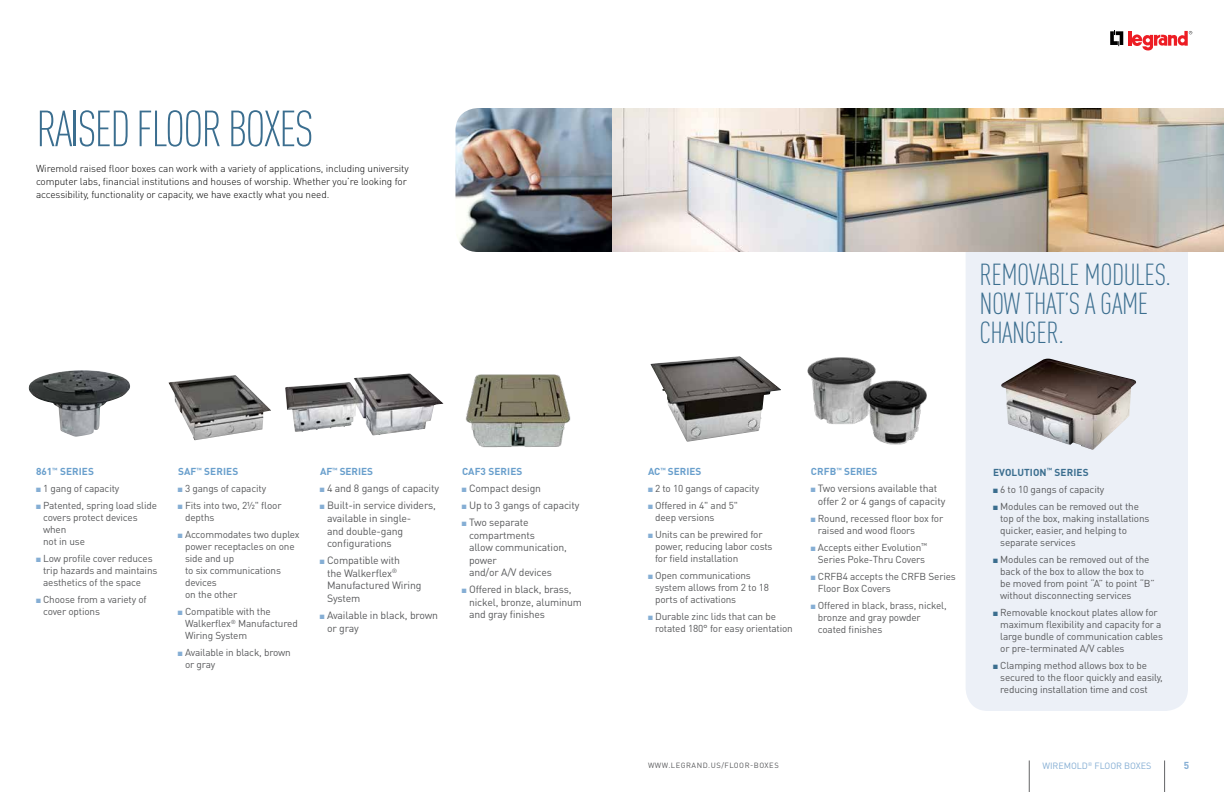
<style>
.page{position:relative;width:1224px;height:792px;background:#fff}
.page>*{position:absolute;margin:0;border:0;box-sizing:border-box;transform-origin:0 0}
.t1{font:300 condensed 50px "DIN Pro";letter-spacing:-.04em;color:#3b6e8f}
.t2{font:300 condensed 30px/29px "DIN Pro";letter-spacing:-.015em;color:#3b6e8f}
.t3{font:10.5px/12.6px "DIN Pro";letter-spacing:-.015em;color:#58595b}
.t4{font:10.4px/12.5px "DIN Pro";letter-spacing:-.015em;color:#58595b}
.t5{font:10px/12px "DIN Pro";letter-spacing:-.015em;color:#58595b}
.t6{font:300 10px/13px "DIN Pro";letter-spacing:-.01em;color:#000}
.t7{font:700 10px "DIN Pro";letter-spacing:.005em;color:#699fcc}
.t8{font:700 10px "DIN Pro";letter-spacing:.01em;color:#3b6e8f}
.t9{font:700 10px "DIN Pro";color:#85aed4}
.t10{font:9px "DIN Pro";letter-spacing:-.005em;color:#85aed4}
.t11{font:7.5px "DIN Pro";letter-spacing:.07em;color:#58595b}
.s1{color:#85aed4}
.s2{color:#3b6e8f}
</style>
<div class="page">
<div style="left:966px;top:252px;width:222px;height:459px;background:#ecf0f7"></div>
<img style="left:455px;top:108px;width:769px;height:144px">
<img style="left:1001px;top:359px;width:135px;height:91px">
<img style="left:168px;top:375px;width:103px;height:65px">
<img style="left:29px;top:370px;width:101px;height:67px">
<img style="left:285px;top:374px;width:124px;height:61px">
<img style="left:651px;top:356px;width:130px;height:86px">
<hr style="left:1029px;top:760px;width:1px;height:32px;background:#636466">
<hr style="left:1164px;top:760px;width:1px;height:32px;background:#636466">
<svg style="left:1110px;top:30px;width:13px;height:16px"></svg>
<hr style="left:1128px;top:31px;width:3px;height:15px;background:#ed1d24">
<svg style="left:1132px;top:31px;width:60px;height:20px"></svg>
<img style="left:807px;top:357px;width:120px;height:88px">
<img style="left:465px;top:374px;width:106px;height:74px">
<h1 class="t1" style="left:36px;top:100px;width:279px">RAISED FLOOR BOXES</h1>
<p class="t6" style="left:36px;top:162px;width:374px">Wiremold raised floor boxes can work with a variety of applications, including university computer labs, financial institutions and houses of worship. Whether you’re looking for accessibility, functionality or capacity, we have exactly what you need.</p>
<p class="t7" style="left:36px;top:465px;width:60px">861<sup>™</sup> SERIES</p>
<p class="t5" style="left:36px;top:482px;width:85px"><span class="s1">■</span> 1 gang of capacity</p>
<p class="t5" style="left:43px;top:499px;width:116px;text-indent:-7px"><span class="s1">■</span> Patented, spring load slide covers protect devices when<br>not in use</p>
<p class="t5" style="left:43px;top:552px;width:116px;text-indent:-7px"><span class="s1">■</span> Low profile cover reduces trip hazards and maintains aesthetics of the space</p>
<p class="t5" style="left:43px;top:593px;width:105px;text-indent:-7px"><span class="s1">■</span> Choose from a variety of cover options</p>
<p class="t7" style="left:178px;top:465px;width:62px">SAF<sup>™</sup> SERIES</p>
<p class="t5" style="left:178px;top:482px;width:90px"><span class="s1">■</span> 3 gangs of capacity</p>
<p class="t5" style="left:185px;top:499px;width:98px;text-indent:-7px"><span class="s1">■</span> Fits into two, 2½" floor depths</p>
<p class="t5" style="left:185px;top:528px;width:116px;text-indent:-7px"><span class="s1">■</span> Accommodates two duplex power receptacles on one side and up<br>to six communications devices<br>on the other</p>
<p class="t5" style="left:185px;top:605px;width:114px;text-indent:-7px"><span class="s1">■</span> Compatible with the<br>Walkerflex<sup>®</sup> Manufactured<br>Wiring System</p>
<p class="t5" style="left:185px;top:646px;width:107px;text-indent:-7px"><span class="s1">■</span> Available in black, brown or gray</p>
<p class="t7" style="left:320px;top:465px;width:54px">AF<sup>™</sup> SERIES</p>
<p class="t3" style="left:320px;top:482px;width:121px"><span class="s1">■</span> 4 and 8 gangs of capacity</p>
<p class="t3" style="left:327px;top:499px;width:110px;text-indent:-7px"><span class="s1">■</span> Built-in service dividers, available in single-<br>and double-gang configurations</p>
<p class="t3" style="left:327px;top:554px;width:96px;text-indent:-7px"><span class="s1">■</span> Compatible with<br>the Walkerflex<sup>®<br></sup>Manufactured Wiring<br>System</p>
<p class="t3" style="left:327px;top:609px;width:113px;text-indent:-7px"><span class="s1">■</span> Available in black, brown or gray</p>
<p class="t7" style="left:462px;top:465px;width:62px">CAF3 SERIES</p>
<p class="t4" style="left:462px;top:482px;width:81px"><span class="s1">■</span> Compact design</p>
<p class="t4" style="left:462px;top:499px;width:119px"><span class="s1">■</span> Up to 3 gangs of capacity</p>
<p class="t4" style="left:469px;top:516px;width:99px;text-indent:-7px"><span class="s1">■</span> Two separate compartments<br>allow communication, power<br>and/or A/V devices</p>
<p class="t4" style="left:469px;top:583px;width:115px;text-indent:-7px"><span class="s1">■</span> Offered in black, brass, nickel, bronze, aluminum and gray finishes</p>
<h2 class="t2" style="left:979px;top:261px;width:193px">REMOVABLE MODULES.<br>NOW THAT’S A GAME<br>CHANGER.</h2>
<p class="t7" style="left:648px;top:465px;width:55px">AC<sup>™</sup> SERIES</p>
<p class="t5" style="left:648px;top:482px;width:113px"><span class="s1">■</span> 2 to 10 gangs of capacity</p>
<p class="t5" style="left:655px;top:499px;width:84px;text-indent:-7px"><span class="s1">■</span> Offered in 4" and 5" deep versions</p>
<p class="t5" style="left:655px;top:528px;width:119px;text-indent:-7px"><span class="s1">■</span> Units can be prewired for power, reducing labor costs for field installation</p>
<p class="t5" style="left:655px;top:569px;width:116px;text-indent:-7px"><span class="s1">■</span> Open communications system allows from 2 to 18 ports of activations</p>
<p class="t5" style="left:655px;top:610px;width:139px;text-indent:-7px"><span class="s1">■</span> Durable zinc lids that can be rotated 180° for easy orientation</p>
<p class="t7" style="left:811px;top:465px;width:68px">CRFB<sup>™</sup> SERIES</p>
<p class="t4" style="left:818px;top:482px;width:129px;text-indent:-7px"><span class="s1">■</span> Two versions available that offer 2 or 4 gangs of capacity</p>
<p class="t5" style="left:818px;top:512px;width:127px;text-indent:-7px"><span class="s1">■</span> Round, recessed floor box for raised and wood floors</p>
<p class="t5" style="left:811px;top:541px;width:118px;text-align:center"><span class="s1">■</span> Accepts either Evolution<sup>™<br></sup>Series Poke-Thru Covers</p>
<p class="t5" style="left:818px;top:570px;width:140px;text-indent:-7px"><span class="s1">■</span> CRFB4 accepts the CRFB Series<br>Floor Box Covers</p>
<p class="t5" style="left:818px;top:599px;width:130px;text-indent:-7px"><span class="s1">■</span> Offered in black, brass, nickel, bronze and gray powder coated finishes</p>
<p class="t11" style="left:648px;top:761px;width:132px">WWW.LEGRAND.US/FLOOR-BOXES</p>
<p class="t8" style="left:993px;top:465px;width:97px">EVOLUTION<sup>™</sup> SERIES</p>
<p class="t5" style="left:993px;top:483px;width:113px"><span class="s2">■</span> 6 to 10 gangs of capacity</p>
<p class="t5" style="left:1000px;top:500px;width:151px;text-indent:-7px"><span class="s2">■</span> Modules can be removed out the top of the box, making installations quicker, easier, and helping to separate services</p>
<p class="t5" style="left:1000px;top:553px;width:156px;text-indent:-7px"><span class="s2">■</span> Modules can be removed out of the back of the box to allow the box to be moved from point “A” to point “B” without disconnecting services</p>
<p class="t5" style="left:1000px;top:606px;width:164px;text-indent:-7px"><span class="s2">■</span> Removable knockout plates allow for maximum flexibility and capacity for a large bundle of communication cables or pre-terminated A/V cables</p>
<p class="t5" style="left:1000px;top:659px;width:164px;text-indent:-7px"><span class="s2">■</span> Clamping method allows box to be secured to the floor quickly and easily, reducing installation time and cost</p>
<p class="t10" style="left:1042px;top:760px;width:111px">WIREMOLD<sup>®</sup> FLOOR BOXES</p>
<p class="t9" style="left:1184px;top:759px;width:7px">5</p>
</div>
